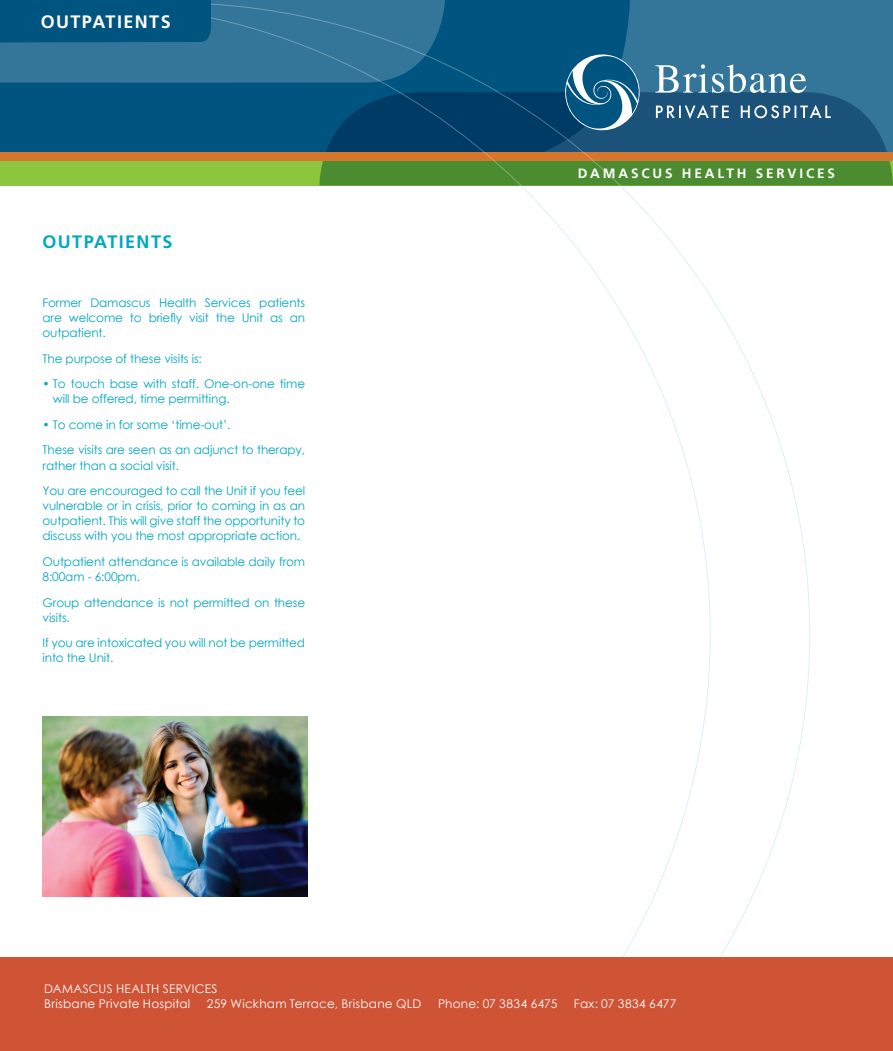
<style>
.page{position:relative;width:893px;height:1051px;background:#fff}
.page>*{position:absolute;margin:0;border:0;box-sizing:border-box;transform-origin:0 0}
.t1{font:700 18px "Frutiger LT Std";letter-spacing:.08em;color:#00a8c1}
.t2{font:700 18px "Frutiger LT Std";letter-spacing:.08em;color:#fff}
.t3{font:700 13.5px "Frutiger LT Std";letter-spacing:.215em;color:#fff}
.t4{font:12px/15px "Century Gothic";letter-spacing:-.01em;color:#00a8c1}
.t5{font:12px/15px "Century Gothic";letter-spacing:.025em;color:#fff}
</style>
<div class="page">
<div style="left:631px;top:0;width:262px;height:92px;background:#337699"></div>
<svg style="left:0;top:0;width:631px;height:152px;background:#136089"></svg>
<svg style="left:622px;top:92px;width:271px;height:60px;background:#1e567d"></svg>
<div style="left:0;top:159px;width:893px;height:26px;background:#8bc63e"></div>
<div style="left:622px;top:161px;width:271px;height:24px;background:#4c8c31"></div>
<div style="left:0;top:152px;width:893px;height:9px;background:#d4772d"></div>
<svg style="left:622px;top:50px;width:22px;height:84px;background:#447c9c"></svg>
<svg style="left:656px;top:105px;width:175px;height:14px;background:#567f9c"></svg>
<svg style="left:655px;top:64px;width:151px;height:29px"></svg>
<img style="left:43px;top:716px;width:264px;height:180px">
<svg style="left:522px;top:3px;width:100px;height:183px;background:#226172"></svg>
<svg style="left:70px;top:2px;width:452px;height:184px;background:#2b6975"></svg>
<svg style="left:522px;top:186px;width:188px;height:771px"></svg>
<div style="left:0;top:957px;width:893px;height:93px;background:#cf5335"></div>
<div style="left:0;top:0;width:211px;height:43px;background:#005480"></div>
<h1 class="t2" style="left:41px;top:11px;width:132px">OUTPATIENTS</h1>
<h1 class="t1" style="left:43px;top:231px;width:132px">OUTPATIENTS</h1>
<p class="t4" style="left:43px;top:295px;width:264px;text-align:justify">Former Damascus Health Services patients are welcome to briefly visit the Unit as an outpatient.</p>
<p class="t4" style="left:43px;top:350px;width:161px">The purpose of these visits is:</p>
<p class="t4" style="left:53px;top:376px;width:254px;text-indent:-10px">• To touch base with staff. One-on-one time will be offered, time permitting.</p>
<p class="t4" style="left:43px;top:411px;width:264px;line-height:25.7px">• To come in for some ‘time-out’.<br>These visits are seen as an adjunct to therapy,</p>
<p class="t4" style="left:43px;top:452px;width:264px;line-height:25.7px">rather than a social visit.<br>You are encouraged to call the Unit if you feel</p>
<p class="t4" style="left:43px;top:498px;width:264px;text-align:justify">vulnerable or in crisis, prior to coming in as an outpatient. This will give staff the opportunity to discuss with you the most appropriate action.</p>
<p class="t4" style="left:43px;top:553px;width:264px">Outpatient attendance is available daily from<br>8:00am - 6:00pm.</p>
<p class="t4" style="left:43px;top:594px;width:264px">Group attendance is not permitted on these visits.</p>
<p class="t4" style="left:43px;top:635px;width:264px">If you are intoxicated you will not be permitted into the Unit.</p>
<p class="t3" style="left:578px;top:165px;width:85px">DAMAS CUS</p>
<p class="t3" style="left:682px;top:165px;width:155px">HEALTH SERVICES</p>
<p class="t5" style="left:44px;top:981px;width:175px">DAMASCUS HEALTH SERVICES<br>Brisbane Private Hospital</p>
<p class="t5" style="left:207px;top:996px;width:216px">259 Wickham Terrace, Brisbane QLD</p>
<p class="t5" style="left:438px;top:996px;width:121px">Phone: 07 3834 6475</p>
<p class="t5" style="left:574px;top:996px;width:104px">Fax: 07 3834 6477</p>
</div>
